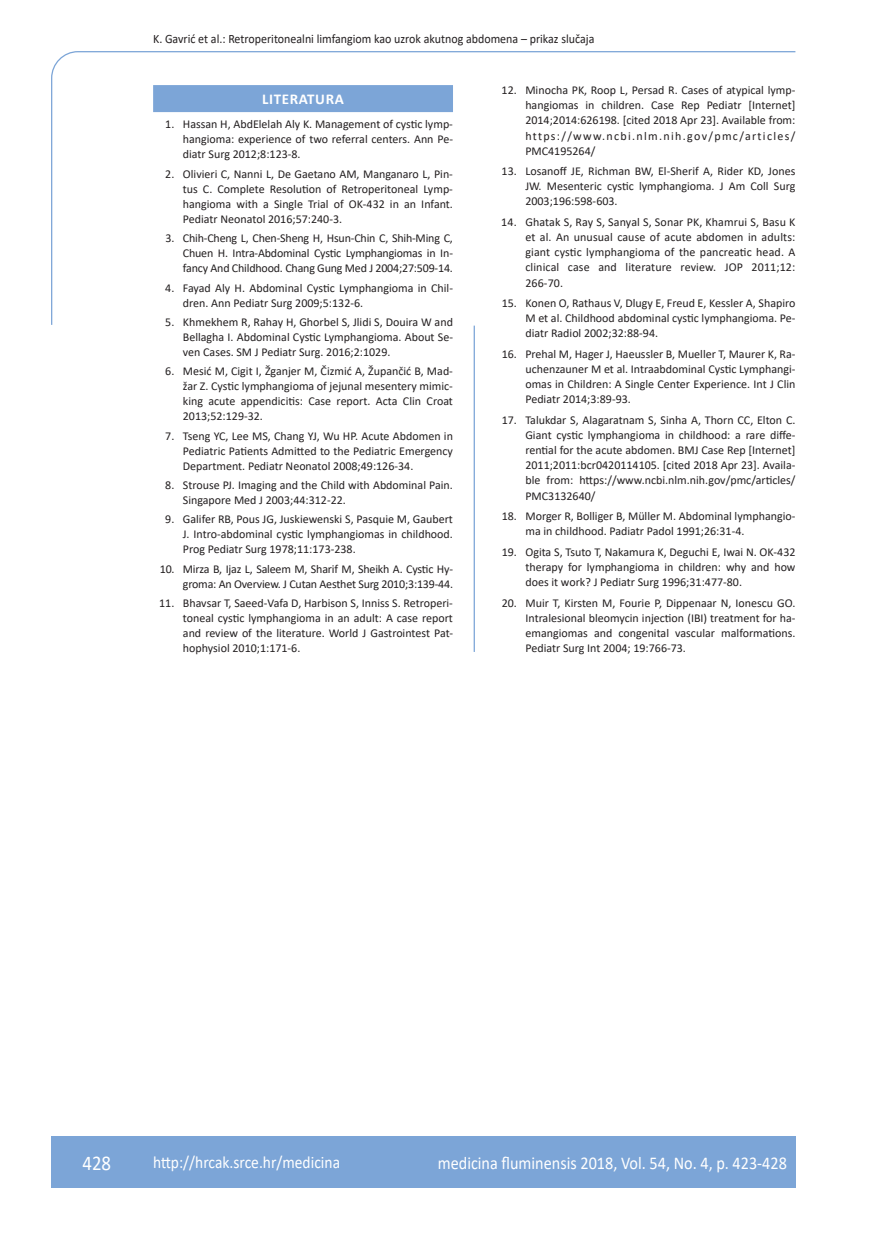
<style>
.page{position:relative;width:872px;height:1234px;background:#fff}
.page>*{position:absolute;margin:0;border:0;box-sizing:border-box;transform-origin:0 0}
.t1{font:21px "Calibri";color:#fff;scale:.9 1}
.t2{font:18px "Calibri";color:#fff;scale:.9 1}
.t3{font:17.25px "Calibri";color:#fff;scale:.9 1}
.t4{font:700 15px "Calibri";letter-spacing:.04em;color:#fff}
.t5{font:12.75px "Calibri";color:#231f20;scale:.94 1}
.t6{font:12px/15.1px "Calibri";color:#231f20;text-align:justify}
</style>
<div class="page">
<svg style="left:51px;top:51px;width:745px;height:274px"></svg>
<hr style="left:473px;top:325px;width:2px;height:326px;background:#7ca5d7">
<div style="left:51px;top:1135px;width:744px;height:51px;background:#7ca5d7"></div>
<div style="left:153px;top:85px;width:300px;height:27px;background:#7ca5d7"></div>
<p class="t5" style="left:153px;top:29px;width:471px">K. Gavrić et al.: Retroperitonealni limfangiom kao uzrok akutnog abdomena – prikaz slučaja</p>
<p class="t4" style="left:262px;top:88px;width:83px">LITERATURA</p>
<p class="t6" style="left:183px;top:117px;width:272px;text-indent:-18px">1. Hassan H, AbdElelah Aly K. Management of cystic lymp&shy;hangioma: experience of two referral centers. Ann Pe&shy;diatr Surg 2012;8:123-8.</p>
<p class="t6" style="left:183px;top:166px;width:271px;text-indent:-18px">2. Olivieri C, Nanni L, De Gaetano AM, Manganaro L, Pin&shy;tus C. Complete Resolution of Retroperitoneal Lymp&shy;hangioma with a Single Trial of OK-432 in an Infant.<br>Pediatr Neonatol 2016;57:240-3.</p>
<p class="t6" style="left:183px;top:230px;width:272px;text-indent:-17px">3. Chih-Cheng L, Chen-Sheng H, Hsun-Chin C, Shih-Ming C, Chuen H. Intra-Abdominal Cystic Lymphangiomas in In&shy;fancy And Childhood. Chang Gung Med J 2004;27:509-14.</p>
<p class="t6" style="left:183px;top:280px;width:272px;text-indent:-18px">4. Fayad Aly H. Abdominal Cystic Lymphangioma in Chil&shy;dren. Ann Pediatr Surg 2009;5:132-6.</p>
<p class="t6" style="left:183px;top:314px;width:271px;text-indent:-18px">5. Khmekhem R, Rahay H, Ghorbel S, Jlidi S, Douira W and Bellagha I. Abdominal Cystic Lymphangioma. About Se&shy;ven Cases. SM J Pediatr Surg. 2016;2:1029.</p>
<p class="t6" style="left:183px;top:363px;width:271px;text-indent:-18px">6. Mesić M, Cigit I, Žganjer M, Čizmić A, Župančić B, Mad&shy;žar Z. Cystic lymphangioma of jejunal mesentery mimic&shy;king acute appendicitis: Case report. Acta Clin Croat 2013;52:129-32.</p>
<p class="t6" style="left:183px;top:427px;width:271px;text-indent:-18px">7. Tseng YC, Lee MS, Chang YJ, Wu HP. Acute Abdomen in Pediatric Patients Admitted to the Pediatric Emergency Department. Pediatr Neonatol 2008;49:126-34.</p>
<p class="t6" style="left:183px;top:477px;width:271px;text-indent:-18px">8. Strouse PJ. Imaging and the Child with Abdominal Pain.<br>Singapore Med J 2003;44:312-22.</p>
<p class="t6" style="left:183px;top:511px;width:271px;text-indent:-18px">9. Galifer RB, Pous JG, Juskiewenski S, Pasquie M, Gaubert J. Intro-abdominal cystic lymphangiomas in childhood.<br>Prog Pediatr Surg 1978;11:173-238.</p>
<p class="t6" style="left:160px;top:560px;width:295px;text-align:right">10. Mirza B, Ijaz L, Saleem M, Sharif M, Sheikh A. Cystic Hy&shy;groma: An Overview. J Cutan Aesthet Surg 2010;3:139-44.</p>
<p class="t6" style="left:183px;top:595px;width:272px;text-indent:-24px">11. Bhavsar T, Saeed-Vafa D, Harbison S, Inniss S. Retroperi&shy;toneal cystic lymphangioma in an adult: A case report and review of the literature. World J Gastrointest Pat&shy;hophysiol 2010;1:171-6.</p>
<p class="t6" style="left:525px;top:82px;width:272px;text-indent:-24px">12. Minocha PK, Roop L, Persad R. Cases of atypical lymp&shy;hangiomas in children. Case Rep Pediatr [Internet] 2014;2014:626198. [cited 2018 Apr 23]. Available from: https://www.ncbi.nlm.nih.gov/pmc/articles/ PMC4195264/</p>
<p class="t6" style="left:525px;top:163px;width:271px;text-indent:-24px">13. Losanoff JE, Richman BW, El-Sherif A, Rider KD, Jones JW. Mesenteric cystic lymphangioma. J Am Coll Surg 2003;196:598-603.</p>
<p class="t6" style="left:525px;top:214px;width:271px;text-indent:-24px">14. Ghatak S, Ray S, Sanyal S, Sonar PK, Khamrui S, Basu K et al. An unusual cause of acute abdomen in adults: giant cystic lymphangioma of the pancreatic head. A clinical case and literature review. JOP 2011;12:<br>266-70.</p>
<p class="t6" style="left:525px;top:295px;width:271px;text-indent:-24px">15. Konen O, Rathaus V, Dlugy E, Freud E, Kessler A, Shapiro M et al. Childhood abdominal cystic lymphangioma. Pe&shy;diatr Radiol 2002;32:88-94.</p>
<p class="t6" style="left:525px;top:346px;width:271px;text-indent:-24px">16. Prehal M, Hager J, Haeussler B, Mueller T, Maurer K, Ra&shy;uchenzauner M et al. Intraabdominal Cystic Lymphangi&shy;omas in Children: A Single Center Experience. Int J Clin Pediatr 2014;3:89-93.</p>
<p class="t6" style="left:525px;top:412px;width:272px;text-indent:-24px">17. Talukdar S, Alagaratnam S, Sinha A, Thorn CC, Elton C.<br>Giant cystic lymphangioma in childhood: a rare diffe&shy;rential for the acute abdomen. BMJ Case Rep [Internet] 2011;2011:bcr0420114105. [cited 2018 Apr 23]. Availa&shy;ble from: https://www.ncbi.nlm.nih.gov/pmc/articles/ PMC3132640/</p>
<p class="t6" style="left:525px;top:508px;width:271px;text-indent:-24px">18. Morger R, Bolliger B, Müller M. Abdominal lymphangio&shy;ma in childhood. Padiatr Padol 1991;26:31-4.</p>
<p class="t6" style="left:525px;top:544px;width:272px;text-indent:-24px">19. Ogita S, Tsuto T, Nakamura K, Deguchi E, Iwai N. OK-432 therapy for lymphangioma in children: why and how does it work? J Pediatr Surg 1996;31:477-80.</p>
<p class="t6" style="left:525px;top:594px;width:271px;text-indent:-24px">20. Muir T, Kirsten M, Fourie P, Dippenaar N, Ionescu GO.<br>Intralesional bleomycin injection (IBI) treatment for ha&shy;emangiomas and congenital vascular malformations.<br>Pediatr Surg Int 2004; 19:766-73.</p>
<h1 class="t1" style="left:82px;top:1147px;width:33px">428</h1>
<h3 class="t3" style="left:153px;top:1149px;width:209px">http://hrcak.srce.hr/medicina</h3>
<h2 class="t2" style="left:438px;top:1149px;width:389px">medicina fluminensis 2018, Vol. 54, No. 4, p. 423-428</h2>
</div>
